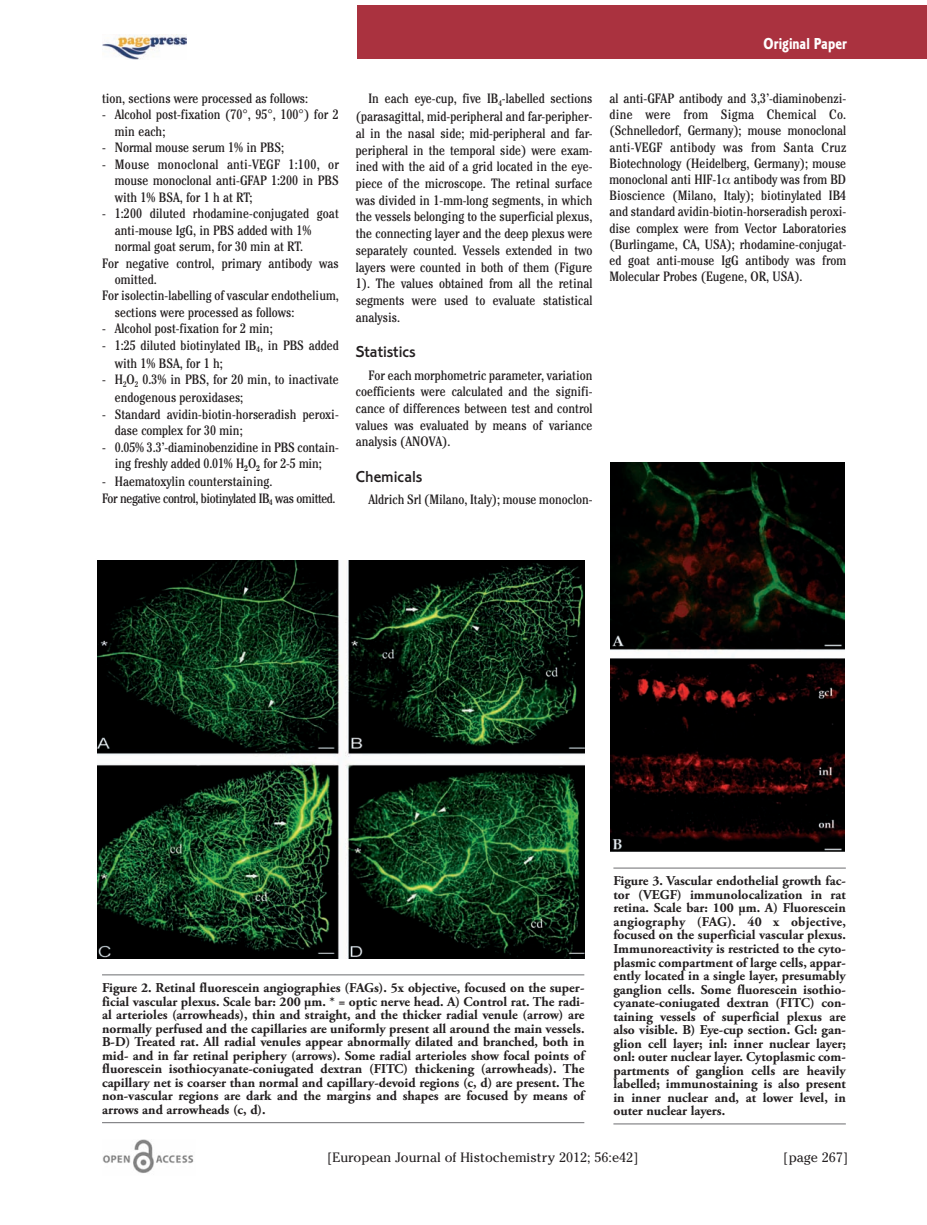
<style>
.page{position:relative;width:927px;height:1225px;background:#fff}
.page>*{position:absolute;margin:0;border:0;box-sizing:border-box;transform-origin:0 0}
.t1{font:16.5px "Corinthian Medium Plain";color:#231f20}
.t2{font:16.5px "Corinthian Bold Condensed Plain";color:#fff}
.t3{font:condensed 13.5px/16.6px "Cheltenham";color:#231f20}
.t4{font:700 13.5px/13.5px "Adobe Garamond Pro";color:#231f20;text-align:justify}
.t5{font:condensed 13.5px/16.5px "Cheltenham";letter-spacing:-.03em;color:#231f20}
.t6{font:13.5px "Cheltenham";color:#231f20}
</style>
<div class="page">
<div style="left:357px;top:6px;width:570px;height:53px;background:#aa323f"></div>
<img style="left:103px;top:1140px;width:91px;height:33px">
<img style="left:102px;top:34px;width:84px;height:26px">
<img style="left:97px;top:561px;width:488px;height:397px">
<img style="left:611px;top:462px;width:233px;height:389px">
<hr style="left:102px;top:974px;width:482px;height:1px;background:#6c6d70">
<hr style="left:102px;top:1122px;width:482px;height:1px;background:#6c6d70">
<hr style="left:613px;top:867px;width:233px;height:1px;background:#6c6d70">
<hr style="left:613px;top:1123px;width:233px;height:1px;background:#6c6d70">
<p class="t3" style="left:102px;top:91px;width:208px">tion, sections were processed as follows:</p>
<p class="t3" style="left:115px;top:108px;width:225px;text-indent:-13px">- Alcohol post-fixation (70°, 95°, 100°) for 2 min each;</p>
<p class="t3" style="left:102px;top:141px;width:184px">- Normal mouse serum 1% in PBS;</p>
<p class="t3" style="left:115px;top:157px;width:226px;text-align:justify;text-indent:-13px">- Mouse monoclonal anti-VEGF 1:100, or mouse monoclonal anti-GFAP 1:200 in PBS with 1% BSA, for 1 h at RT;</p>
<p class="t3" style="left:102px;top:206px;width:238px">- 1:200 diluted rhodamine-conjugated goat</p>
<p class="t3" style="left:115px;top:223px;width:198px">anti-mouse IgG, in PBS added with 1%</p>
<p class="t3" style="left:115px;top:239px;width:190px">normal goat serum, for 30 min at RT.</p>
<p class="t3" style="left:102px;top:256px;width:238px">For negative control, primary antibody was</p>
<p class="t3" style="left:115px;top:272px;width:43px">omitted.</p>
<p class="t3" style="left:102px;top:289px;width:238px">For isolectin-labelling of vascular endothelium,</p>
<p class="t3" style="left:115px;top:305px;width:181px">sections were processed as follows:</p>
<p class="t3" style="left:102px;top:321px;width:172px">- Alcohol post-fixation for 2 min;</p>
<p class="t3" style="left:115px;top:337px;width:225px;line-height:18.1px;text-indent:-13px">- 1:25 diluted biotinylated IB<sub>4</sub>, in PBS added with 1% BSA, for 1 h;</p>
<p class="t3" style="left:115px;top:372px;width:225px;line-height:18px;text-indent:-13px">- H<sub>2</sub>O<sub>2</sub> 0.3% in PBS, for 20 min, to inactivate endogenous peroxidases;</p>
<p class="t3" style="left:115px;top:407px;width:226px;text-indent:-13px">- Standard avidin-biotin-horseradish peroxi&shy;dase complex for 30 min;</p>
<p class="t3" style="left:102px;top:440px;width:238px;text-align:center">- 0.05% 3.3’-diaminobenzidine in PBS contain&shy;ing freshly added 0.01% H<sub>2</sub>O<sub>2</sub> for 2-5 min;</p>
<p class="t5" style="left:102px;top:474px;width:235px">- Haematoxylin counterstaining.<br>For negative control, biotinylated IB<sub>4</sub> was omitted.</p>
<p class="t3" style="left:356px;top:90px;width:238px;line-height:18.3px;text-align:right">In each eye-cup, five IB<sub>4</sub>-labelled sections (parasagittal, mid-peripheral and far-peripher-</p>
<p class="t3" style="left:356px;top:126px;width:238px;text-align:justify">al in the nasal side; mid-peripheral and far&shy;peripheral in the temporal side) were exam&shy;ined with the aid of a grid located in the eye&shy;piece of the microscope. The retinal surface was divided in 1-mm-long segments, in which the vessels belonging to the superficial plexus, the connecting layer and the deep plexus were separately counted. Vessels extended in two layers were counted in both of them (Figure 1). The values obtained from all the retinal segments were used to evaluate statistical analysis.</p>
<p class="t1" style="left:356px;top:346px;width:62px">Statistics</p>
<p class="t3" style="left:356px;top:368px;width:238px;text-align:justify;text-indent:13px">For each morphometric parameter, variation coefficients were calculated and the signifi&shy;cance of differences between test and control values was evaluated by means of variance analysis (ANOVA).</p>
<p class="t1" style="left:356px;top:470px;width:68px">Chemicals</p>
<p class="t3" style="left:369px;top:492px;width:225px">Aldrich Srl (Milano, Italy); mouse monoclon-</p>
<p class="t2" style="left:764px;top:38px;width:85px">Original Paper</p>
<p class="t3" style="left:609px;top:92px;width:238px;line-height:16.2px;text-align:justify">al anti-GFAP antibody and 3,3’-diaminobenzi&shy;dine were from Sigma Chemical Co. (Schnelledorf, Germany); mouse monoclonal anti-VEGF antibody was from Santa Cruz Biotechnology (Heidelberg, Germany); mouse monoclonal anti HIF-1 antibody was from BD Bioscience (Milano, Italy); biotinylated IB4 and standard avidin-biotin-horseradish peroxi&shy;dise complex were from Vector Laboratories (Burlingame, CA, USA); rhodamine-conjugat&shy;ed goat anti-mouse IgG antibody was from Molecular Probes (Eugene, OR, USA).</p>
<p class="t4" style="left:102px;top:982px;width:484px">Figure 2. Retinal fluorescein angiographies (FAGs). 5x objective, focused on the super&shy;ficial vascular plexus. Scale bar: 200 µm. * = optic nerve head. A) Control rat. The radi&shy;al arterioles (arrowheads), thin and straight, and the thicker radial venule (arrow) are normally perfused and the capillaries are uniformly present all around the main vessels.<br>B-D) Treated rat. All radial venules appear abnormally dilated and branched, both in mid- and in far retinal periphery (arrows). Some radial arterioles show focal points of fluorescein isothiocyanate-coniugated dextran (FITC) thickening (arrowheads). The capillary net is coarser than normal and capillary-devoid regions (c, d) are present. The non-vascular regions are dark and the margins and shapes are focused by means of arrows and arrowheads (c, d).</p>
<p class="t4" style="left:613px;top:875px;width:234px">Figure 3. Vascular endothelial growth fac&shy;tor (VEGF) immunolocalization in rat retina. Scale bar: 100 µm. A) Fluorescein angiography (FAG). 40 x objective, focused on the superficial vascular plexus.<br>Immunoreactivity is restricted to the cyto&shy;plasmic compartment of large cells, appar&shy;ently located in a single layer, presumably ganglion cells. Some fluorescein isothio&shy;cyanate-coniugated dextran (FITC) con&shy;taining vessels of superficial plexus are also visible. B) Eye-cup section. Gcl: gan&shy;glion cell layer; inl: inner nuclear layer; onl: outer nuclear layer. Cytoplasmic com&shy;partments of ganglion cells are heavily labelled; immunostaining is also present in inner nuclear and, at lower level, in outer nuclear layers.</p>
<p class="t6" style="left:327px;top:1149px;width:313px">[European Journal of Histochemistry 2012; 56:e42]</p>
<p class="t6" style="left:783px;top:1149px;width:66px">[page 267]</p>
</div>
